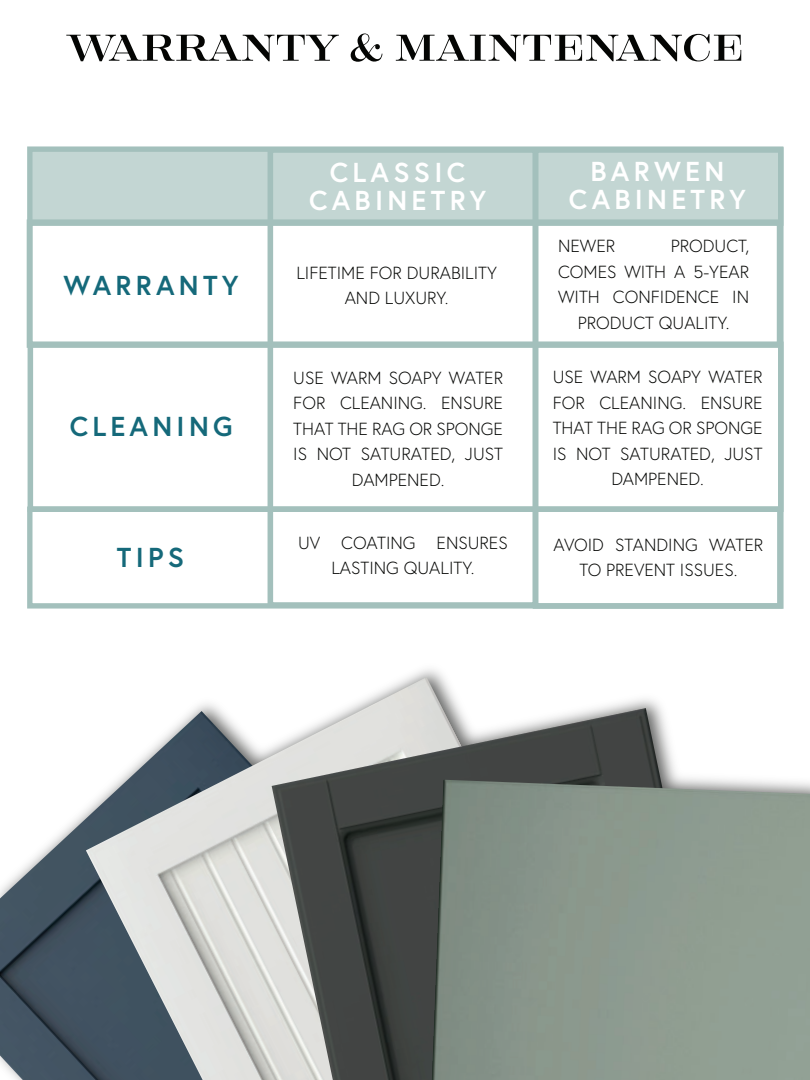
<style>
.page{position:relative;width:810px;height:1080px;background:#fff}
.page>*{position:absolute;margin:0;border:0;box-sizing:border-box;transform-origin:0 0}
.t1{font:56.5px "Inglesa Caps Variable";letter-spacing:-.01em;color:#040503}
.t2{font:700 27.35px/28.1px "Europa";letter-spacing:.155em;color:#fff;text-align:center}
.t3{font:700 27.35px "Europa";letter-spacing:.155em;color:#15697a}
.t4{font:300 17.5px/25.5px "Europa";color:#040503;text-align:center}
</style>
<div class="page">
<div style="left:30px;top:150px;width:752px;height:72px;background:#c3d6d3"></div>
<div style="left:268px;top:147px;width:270px;height:461px;border:6px solid #a3c0bc"></div>
<div style="left:27px;top:146px;width:756px;height:80px;border:5px solid #a3c0bc"></div>
<div style="left:27px;top:219px;width:756px;height:129px;border:6px solid #a3c0bc"></div>
<div style="left:28px;top:342px;width:756px;height:170px;border:6px solid #a3c0bc"></div>
<div style="left:27px;top:507px;width:755px;height:102px;border:5px solid #a3c0bc"></div>
<img style="left:0;top:810px;width:86px;height:270px">
<img style="left:86px;top:677px;width:545px;height:403px">
<img style="left:272px;top:708px;width:451px;height:372px">
<img style="left:432px;top:780px;width:378px;height:300px">
<h1 class="t1" style="left:66px;top:18px;width:679px">Warranty &amp; Maintenance</h1>
<h2 class="t3" style="left:64px;top:267px;width:177px">WARRANTY</h2>
<h2 class="t3" style="left:70px;top:408px;width:164px">CLEANING</h2>
<h2 class="t3" style="left:117px;top:539px;width:69px">TIPS</h2>
<h2 class="t2" style="left:309px;top:157px;width:179px">CLASSIC<br>CABINETRY</h2>
<h2 class="t2" style="left:569px;top:157px;width:179px">BARWEN<br>CABINETRY</h2>
<p class="t4" style="left:296px;top:260px;width:202px">LIFETIME FOR DURABILITY<br>AND LUXURY.</p>
<p class="t4" style="left:558px;top:233px;width:59px">NEWER</p>
<p class="t4" style="left:671px;top:233px;width:80px">PRODUCT,</p>
<p class="t4" style="left:558px;top:259px;width:193px">COMES WITH A 5-YEAR</p>
<p class="t4" style="left:558px;top:284px;width:193px">WITH CONFIDENCE IN</p>
<p class="t4" style="left:578px;top:310px;width:153px">PRODUCT QUALITY.</p>
<p class="t4" style="left:293px;top:365px;width:211px">USE WARM SOAPY WATER<br>FOR CLEANING. ENSURE<br>THAT THE RAG OR SPONGE<br>IS NOT SATURATED, JUST<br>DAMPENED.</p>
<p class="t4" style="left:553px;top:364px;width:211px">USE WARM SOAPY WATER<br>FOR CLEANING. ENSURE<br>THAT THE RAG OR SPONGE<br>IS NOT SATURATED, JUST<br>DAMPENED.</p>
<p class="t4" style="left:298px;top:530px;width:211px">UV COATING ENSURES<br>LASTING QUALITY.</p>
<p class="t4" style="left:554px;top:532px;width:211px">AVOID STANDING WATER<br>TO PREVENT ISSUES.</p>
</div>
